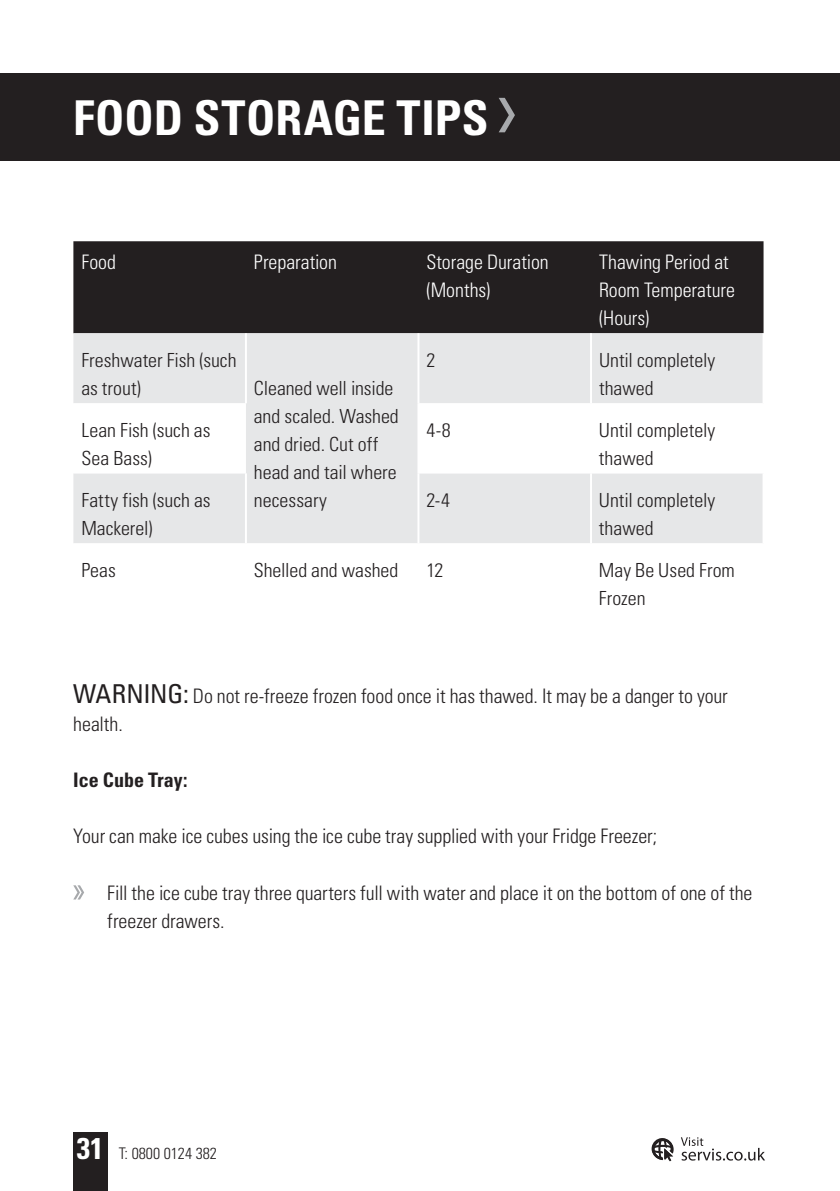
<style>
.page{position:relative;width:840px;height:1191px;background:#fff}
.page>*{position:absolute;margin:0;border:0;box-sizing:border-box;transform-origin:0 0}
.t1{font:700 condensed 48px "Univers LT Std";letter-spacing:.005em;color:#fff}
.t2{font:300 condensed 20px/28px "Univers LT Std";letter-spacing:-.005em;color:#231f20}
.t3{font:300 condensed 20px/28px "Univers LT Std";letter-spacing:-.005em;color:#fff}
.t4{font:700 condensed 20px "Univers LT Std";color:#231f20}
.t5{font:300 condensed 19.4px/28px "Univers LT Std";color:#231f20}
.t6{font:300 condensed 16px "Univers LT Std";color:#231f20}
.s1{font-weight:400;font-size:26px}
.s2{font-weight:700;font-size:30px;color:#fff}
</style>
<div class="page">
<div style="left:73px;top:1132px;width:35px;height:59px;background:#231f20"></div>
<svg style="left:651px;top:1137px;width:114px;height:25px"></svg>
<div style="left:0;top:73px;width:839px;height:88px;background:#231f20"></div>
<svg style="left:499px;top:98px;width:15px;height:34px"></svg>
<svg style="left:73px;top:885px;width:11px;height:14px"></svg>
<div style="left:73px;top:241px;width:690px;height:92px;background:#231f20"></div>
<div style="left:73px;top:333px;width:689px;height:70px;background:#e6e7e8"></div>
<svg style="left:73px;top:403px;width:689px;height:140px;fill:#e6e7e8"></svg>
<hr style="left:589px;top:333px;width:2px;height:70px;background:#fff">
<hr style="left:589px;top:473px;width:2px;height:70px;background:#fff">
<hr style="left:417px;top:333px;width:2px;height:70px;background:#fff">
<hr style="left:417px;top:403px;width:2px;height:70px;background:#fff">
<hr style="left:417px;top:473px;width:2px;height:70px;background:#fff">
<hr style="left:245px;top:333px;width:2px;height:70px;background:#fff">
<hr style="left:245px;top:473px;width:2px;height:70px;background:#fff">
<h1 class="t1" style="left:73px;top:95px;width:416px">FOOD STORAGE TIPS</h1>
<p class="t3" style="left:81px;top:249px;width:36px">Food</p>
<p class="t3" style="left:254px;top:249px;width:85px">Preparation</p>
<p class="t3" style="left:426px;top:249px;width:124px">Storage Duration (Months)</p>
<p class="t3" style="left:598px;top:249px;width:137px">Thawing Period at<br>Room Temperature (Hours)</p>
<p class="t5" style="left:81px;top:348px;width:157px">Freshwater Fish (such as trout)</p>
<p class="t5" style="left:426px;top:348px;width:10px">2</p>
<p class="t5" style="left:598px;top:348px;width:118px">Until completely thawed</p>
<p class="t5" style="left:254px;top:376px;width:146px">Cleaned well inside and scaled. Washed and dried. Cut off head and tail where necessary</p>
<p class="t5" style="left:81px;top:418px;width:130px">Lean Fish (such as<br>Sea Bass)</p>
<p class="t5" style="left:426px;top:418px;width:26px">4-8</p>
<p class="t5" style="left:598px;top:418px;width:118px">Until completely thawed</p>
<p class="t5" style="left:81px;top:488px;width:131px">Fatty fish (such as<br>Mackerel)</p>
<p class="t5" style="left:426px;top:488px;width:25px">2-4</p>
<p class="t5" style="left:598px;top:488px;width:118px">Until completely thawed</p>
<p class="t5" style="left:81px;top:558px;width:36px">Peas</p>
<p class="t5" style="left:254px;top:558px;width:146px">Shelled and washed</p>
<p class="t5" style="left:426px;top:558px;width:18px">12</p>
<p class="t5" style="left:598px;top:558px;width:137px">May Be Used From<br>Frozen</p>
<p class="t2" style="left:73px;top:683px;width:655px"><span class="s1">WARNING:</span> Do not re-freeze frozen food once it has thawed. It may be a danger to your health.</p>
<p class="t4" style="left:73px;top:771px;width:116px">Ice Cube Tray:</p>
<p class="t2" style="left:73px;top:823px;width:585px">Your can make ice cubes using the ice cube tray supplied with your Fridge Freezer;</p>
<p class="t2" style="left:107px;top:879px;width:646px">Fill the ice cube tray three quarters full with water and place it on the bottom of one of the freezer drawers.</p>
<p class="t6" style="left:77px;top:1145px;width:142px"><span class="s2">31</span> T: 0800 0124 382</p>
</div>
